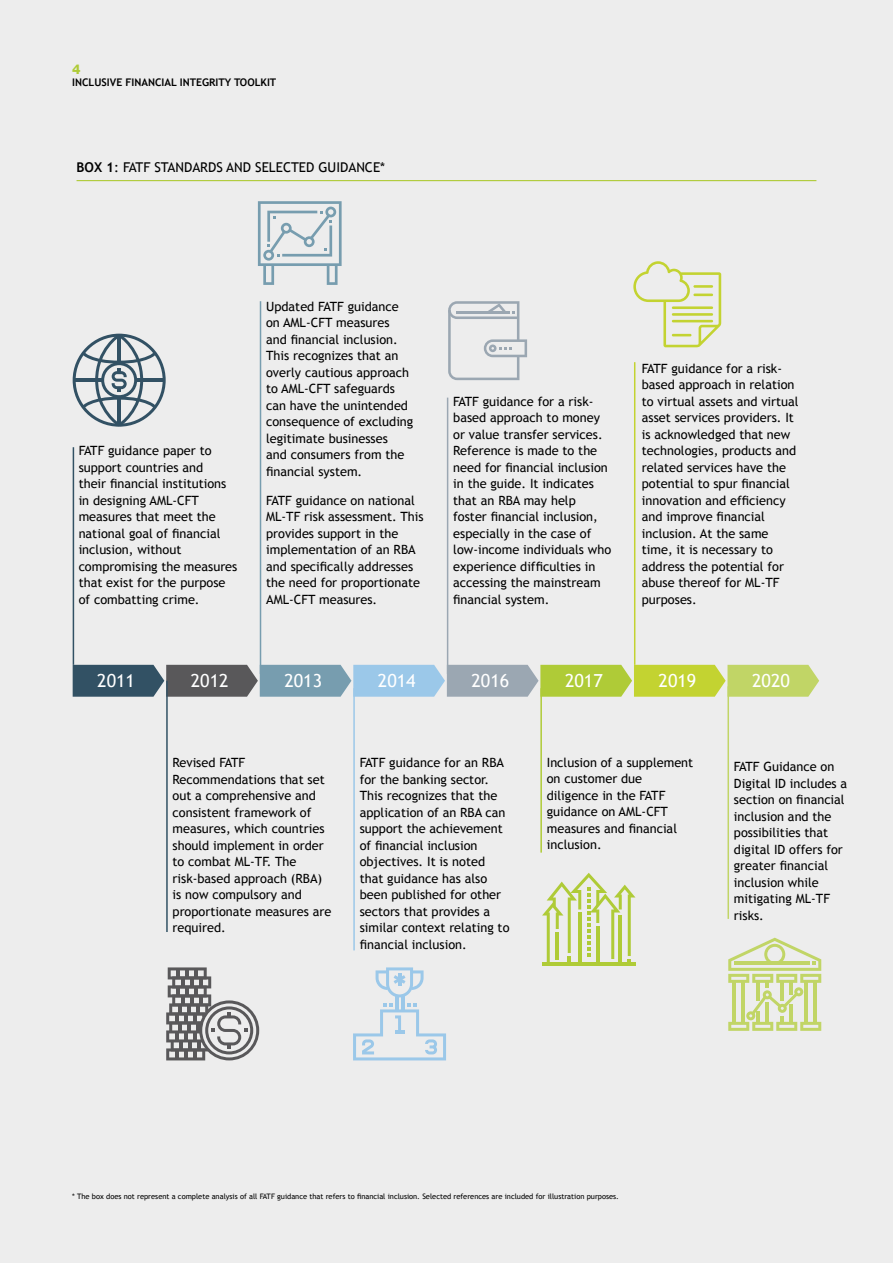
<style>
.page{position:relative;width:893px;height:1263px;background:#ededed}
.page>*{position:absolute;margin:0;border:0;box-sizing:border-box;transform-origin:0 0}
.t1{font:18px "Trebuchet MS";color:#fff}
.t2{font:13.5px "Trebuchet MS";color:#000}
.t3{font:800 13.5px "Helvetica Neue";color:#afcb37}
.t4{font:12.75px/16.5px "Trebuchet MS";color:#000}
.t5{font:700 10.5px "Trebuchet MS";color:#000}
.t6{font:7.5px "Trebuchet MS";color:#000}
.s1{font-weight:700}
</style>
<div class="page">
<hr style="left:77px;top:180px;width:739px;height:1px;background:#afcb37">
<svg style="left:73px;top:665px;width:746px;height:32px;background:#95ab84"></svg>
<hr style="left:634px;top:362px;width:1px;height:303px;background:#c3d331">
<hr style="left:447px;top:398px;width:1px;height:276px;background:#9ba7b2">
<hr style="left:260px;top:301px;width:1px;height:373px;background:#779daf">
<hr style="left:73px;top:447px;width:1px;height:218px;background:#325164">
<hr style="left:166px;top:681px;width:2px;height:251px;background:#325164">
<hr style="left:353px;top:688px;width:2px;height:262px;background:#9bc8e9">
<hr style="left:540px;top:688px;width:2px;height:165px;background:#afcb37">
<hr style="left:727px;top:686px;width:2px;height:233px;background:#c1d566">
<svg style="left:73px;top:334px;width:93px;height:93px"></svg>
<hr style="left:136px;top:379px;width:28px;height:3px;background:#325164">
<hr style="left:118px;top:398px;width:3px;height:27px;background:#325164">
<svg style="left:258px;top:201px;width:84px;height:84px"></svg>
<hr style="left:395px;top:996px;width:3px;height:15px;background:#9bc8e9">
<hr style="left:401px;top:996px;width:3px;height:15px;background:#9bc8e9">
<svg style="left:353px;top:1003px;width:93px;height:57px"></svg>
<svg style="left:376px;top:967px;width:48px;height:30px"></svg>
<svg style="left:633px;top:261px;width:88px;height:86px"></svg>
<hr style="left:672px;top:306px;width:41px;height:3px;background:#c3d331">
<hr style="left:672px;top:313px;width:41px;height:3px;background:#c3d331">
<hr style="left:672px;top:320px;width:41px;height:2px;background:#c3d331">
<svg style="left:728px;top:938px;width:93px;height:93px"></svg>
<hr style="left:790px;top:1004px;width:3px;height:19px;background:#c1d566">
<hr style="left:542px;top:962px;width:93px;height:3px;background:#afcb37">
<svg style="left:542px;top:873px;width:93px;height:89px"></svg>
<svg style="left:166px;top:967px;width:93px;height:93px"></svg>
<svg style="left:448px;top:301px;width:79px;height:79px"></svg>
<p class="t3" style="left:72px;top:61px;width:10px">4</p>
<p class="t5" style="left:72px;top:76px;width:206px">INCLUSIVE FINANCIAL INTEGRITY TOOLKIT</p>
<p class="t2" style="left:77px;top:159px;width:310px"><span class="s1">BOX 1</span>: FATF STANDARDS AND SELECTED GUIDANCE*</p>
<p class="t4" style="left:79px;top:443px;width:160px">FATF guidance paper to support countries and<br>their financial institutions in designing AML-CFT measures that meet the national goal of financial inclusion, without compromising the measures that exist for the purpose of combatting crime.</p>
<p class="t4" style="left:266px;top:298px;width:149px">Updated FATF guidance on AML-CFT measures and financial inclusion.<br>This recognizes that an overly cautious approach to AML-CFT safeguards can have the unintended consequence of excluding legitimate businesses<br>and consumers from the financial system.</p>
<p class="t4" style="left:266px;top:492px;width:159px">FATF guidance on national<br>ML-TF risk assessment. This provides support in the implementation of an RBA and specifically addresses the need for proportionate<br>AML-CFT measures.</p>
<p class="t4" style="left:453px;top:393px;width:159px">FATF guidance for a risk&shy;based approach to money or value transfer services.<br>Reference is made to the need for financial inclusion in the guide. It indicates that an RBA may help foster financial inclusion, especially in the case of low-income individuals who experience difficulties in accessing the mainstream financial system.</p>
<p class="t4" style="left:642px;top:360px;width:158px">FATF guidance for a risk&shy;based approach in relation to virtual assets and virtual asset services providers. It is acknowledged that new technologies, products and related services have the potential to spur financial innovation and efficiency and improve financial inclusion. At the same time, it is necessary to address the potential for abuse thereof for ML-TF purposes.</p>
<h1 class="t1" style="left:97px;top:670px;width:39px">2011</h1>
<h1 class="t1" style="left:191px;top:670px;width:39px">2012</h1>
<h1 class="t1" style="left:284px;top:670px;width:39px">2013</h1>
<h1 class="t1" style="left:378px;top:670px;width:39px">2014</h1>
<h1 class="t1" style="left:471px;top:670px;width:39px">2016</h1>
<h1 class="t1" style="left:565px;top:670px;width:39px">2017</h1>
<h1 class="t1" style="left:659px;top:670px;width:39px">2019</h1>
<h1 class="t1" style="left:752px;top:670px;width:39px">2020</h1>
<p class="t4" style="left:173px;top:754px;width:160px">Revised FATF<br>Recommendations that set out a comprehensive and consistent framework of measures, which countries should implement in order to combat ML-TF. The risk-based approach (RBA) is now compulsory and proportionate measures are required.</p>
<p class="t4" style="left:360px;top:754px;width:151px">FATF guidance for an RBA for the banking sector.<br>This recognizes that the application of an RBA can support the achievement of financial inclusion objectives. It is noted that guidance has also been published for other sectors that provides a similar context relating to financial inclusion.</p>
<p class="t4" style="left:547px;top:754px;width:148px">Inclusion of a supplement on customer due diligence in the FATF guidance on AML-CFT measures and financial inclusion.</p>
<p class="t4" style="left:734px;top:758px;width:115px">FATF Guidance on<br>Digital ID includes a section on financial inclusion and the possibilities that digital ID offers for greater financial inclusion while mitigating ML-TF risks.</p>
<p class="t6" style="left:72px;top:1192px;width:548px">* The box does not represent a complete analysis of all FATF guidance that refers to financial inclusion. Selected references are included for illustration purposes.</p>
</div>
